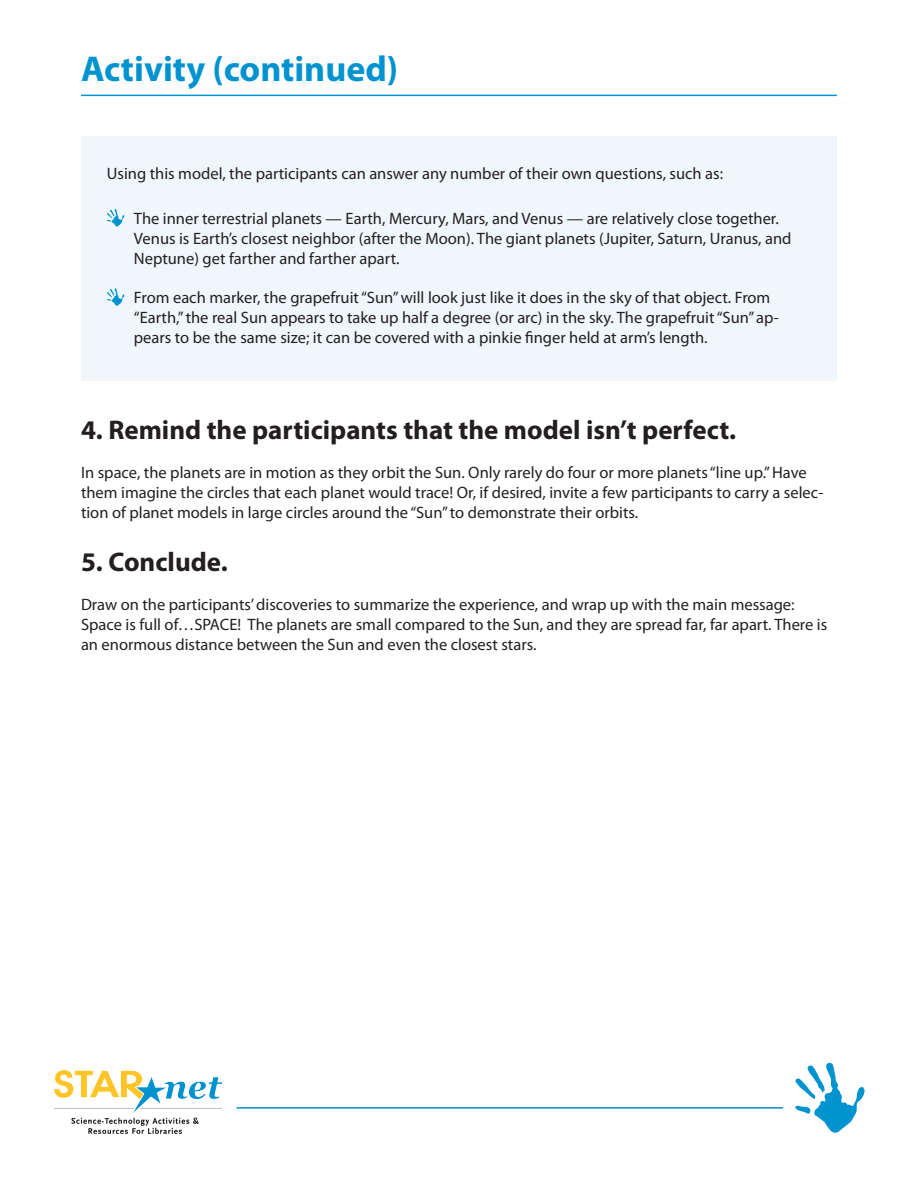
<style>
.page{position:relative;width:918px;height:1188px;background:#fff}
.page>*{position:absolute;margin:0;border:0;box-sizing:border-box;transform-origin:0 0}
.t1{font:700 36px "Myriad Pro";color:#0093d0}
.t2{font:700 27px "Myriad Pro";color:#231f20}
.t3{font:16.5px/19.8px "Myriad Pro";color:#231f20}
</style>
<div class="page">
<hr style="left:81px;top:95px;width:756px;height:1px;background:#0093d0">
<hr style="left:237px;top:1107px;width:546px;height:2px;background:#0093d0">
<img style="left:54px;top:1070px;width:167px;height:64px">
<svg style="left:795px;top:1063px;width:70px;height:70px"></svg>
<div style="left:81px;top:136px;width:756px;height:244px;background:#eff7fc"></div>
<svg style="left:107px;top:209px;width:17px;height:18px"></svg>
<svg style="left:107px;top:288px;width:17px;height:18px"></svg>
<p class="t1" style="left:81px;top:45px;width:319px">Activity (continued)</p>
<p class="t3" style="left:107px;top:163px;width:618px">Using this model, the participants can answer any number of their own questions, such as:</p>
<p class="t3" style="left:134px;top:208px;width:659px">The inner terrestrial planets — Earth, Mercury, Mars, and Venus — are relatively close together.<br>Venus is Earth’s closest neighbor (after the Moon). The giant planets (Jupiter, Saturn, Uranus, and<br>Neptune) get farther and farther apart.</p>
<p class="t3" style="left:134px;top:288px;width:647px">From each marker, the grapefruit “Sun” will look just like it does in the sky of that object. From “Earth,” the real Sun appears to take up half a degree (or arc) in the sky. The grapefruit “Sun” ap&shy;pears to be the same size; it can be covered with a pinkie finger held at arm’s length.</p>
<p class="t2" style="left:81px;top:412px;width:657px">4. Remind the participants that the model isn’t perfect.</p>
<p class="t3" style="left:81px;top:463px;width:744px">In space, the planets are in motion as they orbit the Sun. Only rarely do four or more planets “line up.” Have them imagine the circles that each planet would trace! Or, if desired, invite a few participants to carry a selec&shy;tion of planet models in large circles around the “Sun” to demonstrate their orbits.</p>
<p class="t2" style="left:81px;top:544px;width:148px">5. Conclude.</p>
<p class="t3" style="left:81px;top:594px;width:748px">Draw on the participants’ discoveries to summarize the experience, and wrap up with the main message:<br>Space is full of…SPACE! The planets are small compared to the Sun, and they are spread far, far apart. There is an enormous distance between the Sun and even the closest stars.</p>
</div>
